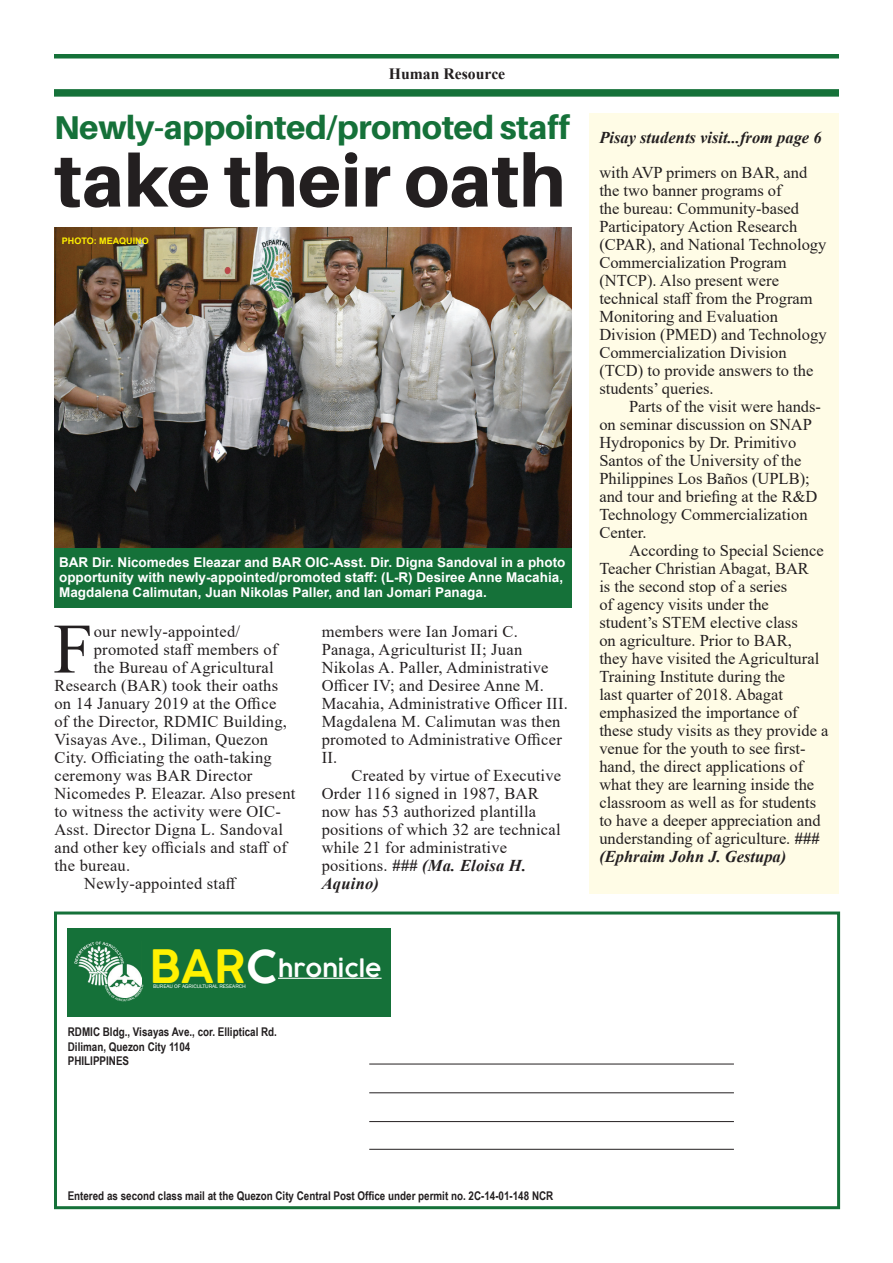
<style>
.page{position:relative;width:893px;height:1263px;background:#fff}
.page>*{position:absolute;margin:0;border:0;box-sizing:border-box;transform-origin:0 0}
.t1{font:800 73.5px "Aileron";color:#231f20}
.t2{font:70.8px "Times New Roman";color:#231f20}
.t3{font:800 33px "Aileron";letter-spacing:-.01em;color:#157139}
.t4{font:600 22.5px "COCOGOOSE";color:#fff}
.t5{font:16.5px/18px "Times New Roman";color:#231f20}
.t6{font:italic 700 16.5px "Times New Roman";color:#231f20}
.t7{font:700 15.75px "Times New Roman";color:#231f20}
.t8{font:700 13.5px/15px "Arial";color:#fff}
.t9{font:700 12px/14.4px "Arial Narrow";color:#231f20}
.t10{font:700 9px "Arial";color:#fff101}
.t11{font:5.25px "Franklin Gothic";letter-spacing:-.02em;color:#fff;scale:1.12 1}
.s1{font-weight:700;font-style:italic}
.s2{font-size:45px;color:#fff101}
.s3{font-size:45px}
</style>
<div class="page">
<div style="left:54px;top:89px;width:785px;height:8px;background:#157139"></div>
<div style="left:54px;top:54px;width:785px;height:5px;background:#157139"></div>
<div style="left:54px;top:911px;width:786px;height:298px;border:3px solid #157139"></div>
<hr style="left:369px;top:1064px;width:365px;height:1px;background:#231f20">
<hr style="left:369px;top:1092px;width:365px;height:1px;background:#231f20">
<hr style="left:369px;top:1121px;width:365px;height:1px;background:#231f20">
<hr style="left:369px;top:1149px;width:365px;height:1px;background:#231f20">
<div style="left:68px;top:928px;width:323px;height:89px;background:#157139"></div>
<img style="left:74px;top:941px;width:67px;height:46px">
<img style="left:105px;top:984px;width:38px;height:18px">
<hr style="left:278px;top:978px;width:104px;height:1px;background:#fff">
<div style="left:589px;top:114px;width:250px;height:780px;background:#fffce6"></div>
<div style="left:54px;top:548px;width:518px;height:59px;background:#157139"></div>
<img style="left:54px;top:228px;width:518px;height:320px">
<p class="t7" style="left:389px;top:63px;width:118px">Human Resource</p>
<h3 class="t3" style="left:54px;top:109px;width:518px">Newly-appointed/promoted staff</h3>
<h1 class="t1" style="left:54px;top:139px;width:513px">take their oath</h1>
<p class="t10" style="left:62px;top:234px;width:88px">PHOTO: MEAQUINO</p>
<p class="t8" style="left:59px;top:555px;width:508px">BAR Dir. Nicomedes Eleazar and BAR OIC-Asst. Dir. Digna Sandoval in a photo opportunity with newly-appointed/promoted staff: (L-R) Desiree Anne Macahia,<br>Magdalena Calimutan, Juan Nikolas Paller, and Ian Jomari Panaga.</p>
<p class="t5" style="left:322px;top:621px;width:248px">members were Ian Jomari C.<br>Panaga, Agriculturist II; Juan<br>Nikolas A. Paller, Administrative<br>Officer IV; and Desiree Anne M.<br>Macahia, Administrative Officer III.<br>Magdalena M. Calimutan was then promoted to Administrative Officer<br>II.</p>
<p class="t5" style="left:322px;top:765px;width:241px;text-indent:30px">Created by virtue of Executive<br>Order 116 signed in 1987, BAR now has 53 authorized plantilla positions of which 32 are technical while 21 for administrative positions. <span class="s1">### (Ma. Eloisa H.<br>Aquino)</span></p>
<h2 class="t2" style="left:53px;top:599px;width:41px">F</h2>
<p class="t5" style="left:94px;top:621px;width:148px">our newly-appointed/</p>
<p class="t5" style="left:94px;top:639px;width:185px">promoted staff members of</p>
<p class="t5" style="left:94px;top:657px;width:181px">the Bureau of Agricultural</p>
<p class="t5" style="left:54px;top:675px;width:225px">Research (BAR) took their oaths</p>
<p class="t5" style="left:54px;top:693px;width:223px">on 14 January 2019 at the Office</p>
<p class="t5" style="left:54px;top:711px;width:234px">of the Director, RDMIC Building,</p>
<p class="t5" style="left:54px;top:729px;width:215px">Visayas Ave., Diliman, Quezon</p>
<p class="t5" style="left:54px;top:747px;width:219px">City. Officiating the oath-taking</p>
<p class="t5" style="left:54px;top:765px;width:199px">ceremony was BAR Director</p>
<p class="t5" style="left:54px;top:783px;width:242px">Nicomedes P. Eleazar. Also present</p>
<p class="t5" style="left:54px;top:801px;width:228px">to witness the activity were OIC-</p>
<p class="t5" style="left:54px;top:819px;width:230px">Asst. Director Digna L. Sandoval</p>
<p class="t5" style="left:54px;top:837px;width:234px">and other key officials and staff of</p>
<p class="t5" style="left:54px;top:855px;width:77px">the bureau.</p>
<p class="t5" style="left:84px;top:873px;width:154px">Newly-appointed staff</p>
<h3 class="t4" style="left:149px;top:953px;width:234px"><span class="s2">BAR</span><span class="s3">C</span>hronicle</h3>
<p class="t11" style="left:153px;top:983px;width:84px">BUREAU OF AGRICULTURAL RESEARCH</p>
<p class="t9" style="left:68px;top:1024px;width:211px">RDMIC Bldg., Visayas Ave., cor. Elliptical Rd.<br>Diliman, Quezon City 1104<br>PHILIPPINES</p>
<p class="t6" style="left:599px;top:126px;width:224px">Pisay students visit...from page 6</p>
<p class="t5" style="left:599px;top:163px;width:229px">with AVP primers on BAR, and the two banner programs of<br>the bureau: Community-based<br>Participatory Action Research (CPAR), and National Technology<br>Commercialization Program (NTCP). Also present were technical staff from the Program<br>Monitoring and Evaluation<br>Division (PMED) and Technology<br>Commercialization Division (TCD) to provide answers to the students’ queries.</p>
<p class="t5" style="left:599px;top:397px;width:223px;text-indent:30px">Parts of the visit were hands&shy;on seminar discussion on SNAP<br>Hydroponics by Dr. Primitivo<br>Santos of the University of the<br>Philippines Los Baños (UPLB); and tour and briefing at the R&amp;D<br>Technology Commercialization<br>Center.</p>
<p class="t5" style="left:599px;top:541px;width:231px;text-indent:30px">According to Special Science<br>Teacher Christian Abagat, BAR<br>is the second stop of a series<br>of agency visits under the student’s STEM elective class<br>on agriculture. Prior to BAR,<br>they have visited the Agricultural<br>Training Institute during the<br>last quarter of 2018. Abagat emphasized the importance of these study visits as they provide a venue for the youth to see first&shy;hand, the direct applications of what they are learning inside the classroom as well as for students to have a deeper appreciation and understanding of agriculture. <span class="s1">### (Ephraim John J. Gestupa)</span></p>
<p class="t9" style="left:68px;top:1188px;width:487px">Entered as second class mail at the Quezon City Central Post Office under permit no. 2C-14-01-148 NCR</p>
</div>
